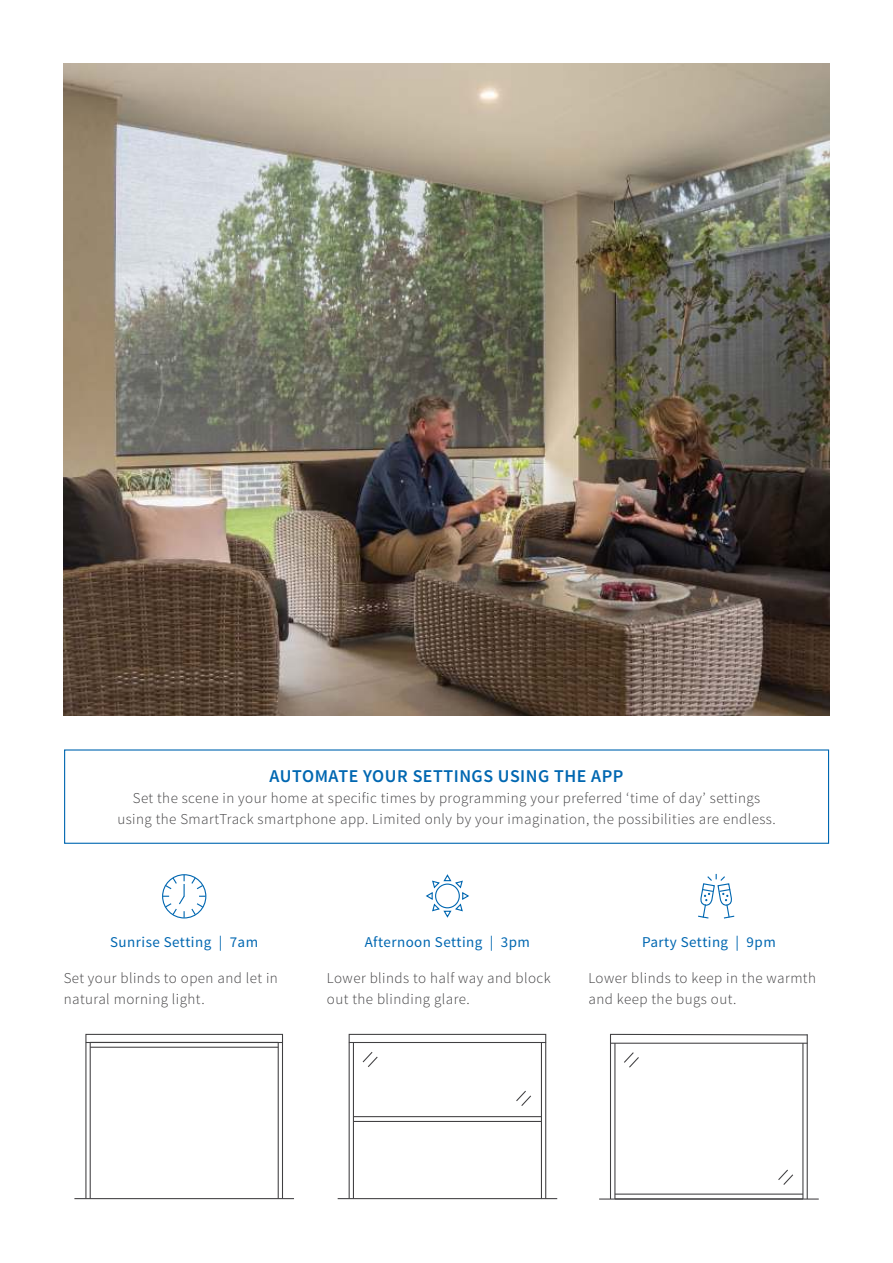
<style>
.page{position:relative;width:893px;height:1263px;background:#fff}
.page>*{position:absolute;margin:0;border:0;box-sizing:border-box;transform-origin:0 0}
.t1{font:600 18px "Source Sans Pro";letter-spacing:.03em;color:#0067b1}
.t2{font:300 15px/21px "Source Sans Pro";letter-spacing:.03em;color:#414042}
.t3{font:15px "Source Sans Pro";letter-spacing:.03em;color:#0067b1}
</style>
<div class="page">
<div style="left:64px;top:749px;width:765px;height:95px;border:1px solid #0067b1"></div>
<hr style="left:74px;top:1198px;width:220px;height:1px;background:#414042">
<div style="left:85px;top:1034px;width:198px;height:9px;border:1px solid #414042"></div>
<hr style="left:85px;top:1043px;width:1px;height:155px;background:#414042">
<hr style="left:90px;top:1043px;width:1px;height:155px;background:#414042">
<hr style="left:278px;top:1043px;width:1px;height:155px;background:#414042">
<hr style="left:282px;top:1043px;width:1px;height:155px;background:#414042">
<hr style="left:90px;top:1047px;width:188px;height:1px;background:#414042">
<hr style="left:90px;top:1042px;width:188px;height:1px;background:#414042">
<hr style="left:599px;top:1198px;width:220px;height:1px;background:#414042">
<svg style="left:609px;top:1033px;width:199px;height:167px"></svg>
<hr style="left:611px;top:1043px;width:196px;height:1px;background:#414042">
<div style="left:162px;top:874px;width:44px;height:44px;border:1px solid #0067b1;border-radius:50%"></div>
<svg style="left:163px;top:875px;width:43px;height:43px"></svg>
<svg style="left:698px;top:874px;width:37px;height:45px"></svg>
<svg style="left:426px;top:874px;width:43px;height:44px"></svg>
<hr style="left:338px;top:1198px;width:219px;height:1px;background:#414042">
<div style="left:349px;top:1034px;width:197px;height:9px;border:1px solid #414042"></div>
<hr style="left:349px;top:1043px;width:1px;height:155px;background:#414042">
<hr style="left:353px;top:1043px;width:1px;height:155px;background:#414042">
<hr style="left:541px;top:1043px;width:1px;height:155px;background:#414042">
<hr style="left:545px;top:1043px;width:1px;height:155px;background:#414042">
<hr style="left:353px;top:1121px;width:188px;height:1px;background:#414042">
<hr style="left:353px;top:1116px;width:188px;height:1px;background:#414042">
<svg style="left:362px;top:1052px;width:16px;height:15px"></svg>
<svg style="left:516px;top:1090px;width:15px;height:16px"></svg>
<img style="left:64px;top:64px;width:765px;height:651px">
<p class="t1" style="left:270px;top:766px;width:355px">AUTOMATE YOUR SETTINGS USING THE APP</p>
<p class="t2" style="left:117px;top:789px;width:660px;text-align:center">Set the scene in your home at specific times by programming your preferred ‘time of day’ settings using the SmartTrack smartphone app. Limited only by your imagination, the possibilities are endless.</p>
<p class="t3" style="left:110px;top:936px;width:149px">Sunrise Setting | 7am</p>
<p class="t3" style="left:365px;top:936px;width:167px">Afternoon Setting | 3pm</p>
<p class="t3" style="left:642px;top:936px;width:135px">Party Setting | 9pm</p>
<p class="t2" style="left:327px;top:968px;width:225px">Lower blinds to half way and block out the blinding glare.</p>
<p class="t2" style="left:64px;top:968px;width:216px">Set your blinds to open and let in natural morning light.</p>
<p class="t2" style="left:588px;top:968px;width:229px">Lower blinds to keep in the warmth and keep the bugs out.</p>
</div>
